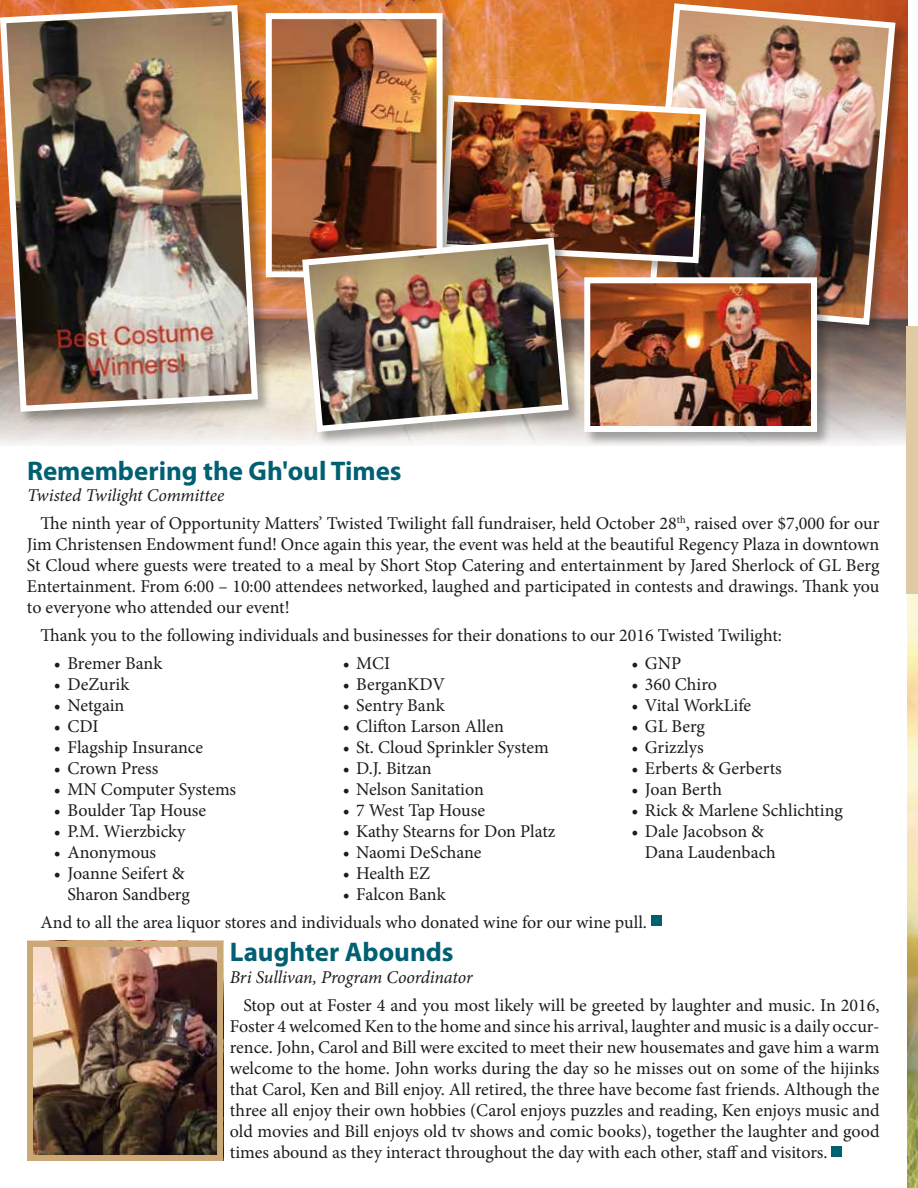
<style>
.page{position:relative;width:918px;height:1188px;background:#fff}
.page>*{position:absolute;margin:0;border:0;box-sizing:border-box;transform-origin:0 0}
.t1{font:700 27px "Myriad Pro";color:#006072}
.t2{font:18px/21px "Minion Pro";color:#1c1c1a}
.t3{font:italic 18px "Minion Pro";letter-spacing:-.01em;color:#1c1c1a}
.s1{font-style:italic}
</style>
<div class="page">
<img style="left:907px;top:594px;width:11px;height:594px">
<img style="left:0;top:0;width:907px;height:445px">
<div style="left:907px;top:326px;width:11px;height:268px;background:#e0caa3"></div>
<div style="left:651px;top:916px;width:10px;height:10px;background:#006072"></div>
<div style="left:647px;top:3px;width:262px;height:336px;background:#1c1c1a;opacity:.35"></div>
<img style="left:645px;top:0;width:254px;height:328px">
<div style="left:0;top:4px;width:272px;height:422px;background:#1c1c1a;opacity:.35"></div>
<img style="left:0;top:2px;width:261px;height:413px">
<div style="left:440px;top:95px;width:281px;height:182px;background:#1c1c1a;opacity:.35"></div>
<img style="left:457px;top:92px;width:253px;height:174px">
<div style="left:583px;top:276px;width:249px;height:170px;background:#1c1c1a;opacity:.35"></div>
<img style="left:591px;top:284px;width:219px;height:141px">
<div style="left:584px;top:277px;width:233px;height:155px;border:6px solid #fff"></div>
<div style="left:265px;top:12px;width:192px;height:280px;background:#1c1c1a;opacity:.35"></div>
<img style="left:273px;top:20px;width:163px;height:250px">
<div style="left:266px;top:13px;width:177px;height:264px;border:6px solid #fff"></div>
<div style="left:832px;top:1146px;width:10px;height:10px;background:#006072"></div>
<img style="left:34px;top:948px;width:182px;height:206px">
<div style="left:27px;top:941px;width:196px;height:220px;border:6px solid #caa976"></div>
<div style="left:302px;top:237px;width:280px;height:209px;background:#1c1c1a;opacity:.35"></div>
<img style="left:299px;top:235px;width:273px;height:200px">
<h1 class="t1" style="left:27px;top:453px;width:376px">Remembering the Gh'oul Times</h1>
<p class="t2" style="left:41px;top:482px;width:840px;line-height:27.8px;text-indent:-14px"><span class="s1">Twisted Twilight Committee<br></span>The ninth year of Opportunity Matters’ Twisted Twilight fall fundraiser, held October 28<sup>th</sup>, raised over $7,000 for our</p>
<p class="t2" style="left:27px;top:534px;width:854px;text-align:justify">Jim Christensen Endowment fund! Once again this year, the event was held at the beautiful Regency Plaza in downtown St Cloud where guests were treated to a meal by Short Stop Catering and entertainment by Jared Sherlock of GL Berg Entertainment. From 6:00 – 10:00 attendees networked, laughed and participated in contests and drawings. Thank you to everyone who attended our event!</p>
<p class="t2" style="left:40px;top:625px;width:743px">Thank you to the following individuals and businesses for their donations to our 2016 Twisted Twilight:</p>
<p class="t2" style="left:54px;top:653px;width:110px">• Bremer Bank</p>
<p class="t2" style="left:54px;top:674px;width:77px">• DeZurik</p>
<p class="t2" style="left:54px;top:695px;width:72px">• Netgain</p>
<p class="t2" style="left:54px;top:716px;width:46px">• CDI</p>
<p class="t2" style="left:54px;top:737px;width:151px">• Flagship Insurance</p>
<p class="t2" style="left:54px;top:758px;width:106px">• Crown Press</p>
<p class="t2" style="left:54px;top:779px;width:184px">• MN Computer Systems</p>
<p class="t2" style="left:54px;top:800px;width:154px">• Boulder Tap House</p>
<p class="t2" style="left:54px;top:821px;width:133px">• P.M. Wierzbicky</p>
<p class="t2" style="left:54px;top:842px;width:104px">• Anonymous</p>
<p class="t2" style="left:54px;top:863px;width:137px;text-align:right">• Joanne Seifert &amp;<br>Sharon Sandberg</p>
<p class="t2" style="left:343px;top:653px;width:49px">• MCI</p>
<p class="t2" style="left:343px;top:674px;width:104px">• BerganKDV</p>
<p class="t2" style="left:343px;top:695px;width:103px">• Sentry Bank</p>
<p class="t2" style="left:343px;top:716px;width:163px">• Clifton Larson Allen</p>
<p class="t2" style="left:343px;top:737px;width:208px">• St. Cloud Sprinkler System</p>
<p class="t2" style="left:343px;top:758px;width:91px">• D.J. Bitzan</p>
<p class="t2" style="left:343px;top:779px;width:143px">• Nelson Sanitation</p>
<p class="t2" style="left:343px;top:800px;width:144px">• 7 West Tap House</p>
<p class="t2" style="left:343px;top:821px;width:214px">• Kathy Stearns for Don Platz</p>
<p class="t2" style="left:343px;top:842px;width:140px">• Naomi DeSchane</p>
<p class="t2" style="left:343px;top:863px;width:89px">• Health EZ</p>
<p class="t2" style="left:343px;top:884px;width:105px">• Falcon Bank</p>
<p class="t2" style="left:631px;top:653px;width:51px">• GNP</p>
<p class="t2" style="left:631px;top:674px;width:87px">• 360 Chiro</p>
<p class="t2" style="left:631px;top:695px;width:121px">• Vital WorkLife</p>
<p class="t2" style="left:631px;top:716px;width:75px">• GL Berg</p>
<p class="t2" style="left:631px;top:737px;width:74px">• Grizzlys</p>
<p class="t2" style="left:631px;top:758px;width:152px">• Erberts &amp; Gerberts</p>
<p class="t2" style="left:631px;top:779px;width:92px">• Joan Berth</p>
<p class="t2" style="left:631px;top:800px;width:213px">• Rick &amp; Marlene Schlichting</p>
<p class="t2" style="left:645px;top:821px;width:133px;text-indent:-14px">• Dale Jacobson &amp;<br>Dana Laudenbach</p>
<p class="t2" style="left:41px;top:912px;width:608px">And to all the area liquor stores and individuals who donated wine for our wine pull.</p>
<h1 class="t1" style="left:230px;top:934px;width:225px">Laughter Abounds</h1>
<p class="t3" style="left:230px;top:965px;width:244px">Bri Sullivan, Program Coordinator</p>
<p class="t2" style="left:230px;top:994px;width:651px;text-align:justify;text-indent:14px">Stop out at Foster 4 and you most likely will be greeted by laughter and music. In 2016, Foster 4 welcomed Ken to the home and since his arrival, laughter and music is a daily occur&shy;rence. John, Carol and Bill were excited to meet their new housemates and gave him a warm welcome to the home. John works during the day so he misses out on some of the hijinks that Carol, Ken and Bill enjoy. All retired, the three have become fast friends. Although the three all enjoy their own hobbies (Carol enjoys puzzles and reading, Ken enjoys music and old movies and Bill enjoys old tv shows and comic books), together the laughter and good times abound as they interact throughout the day with each other, staff and visitors.</p>
</div>
